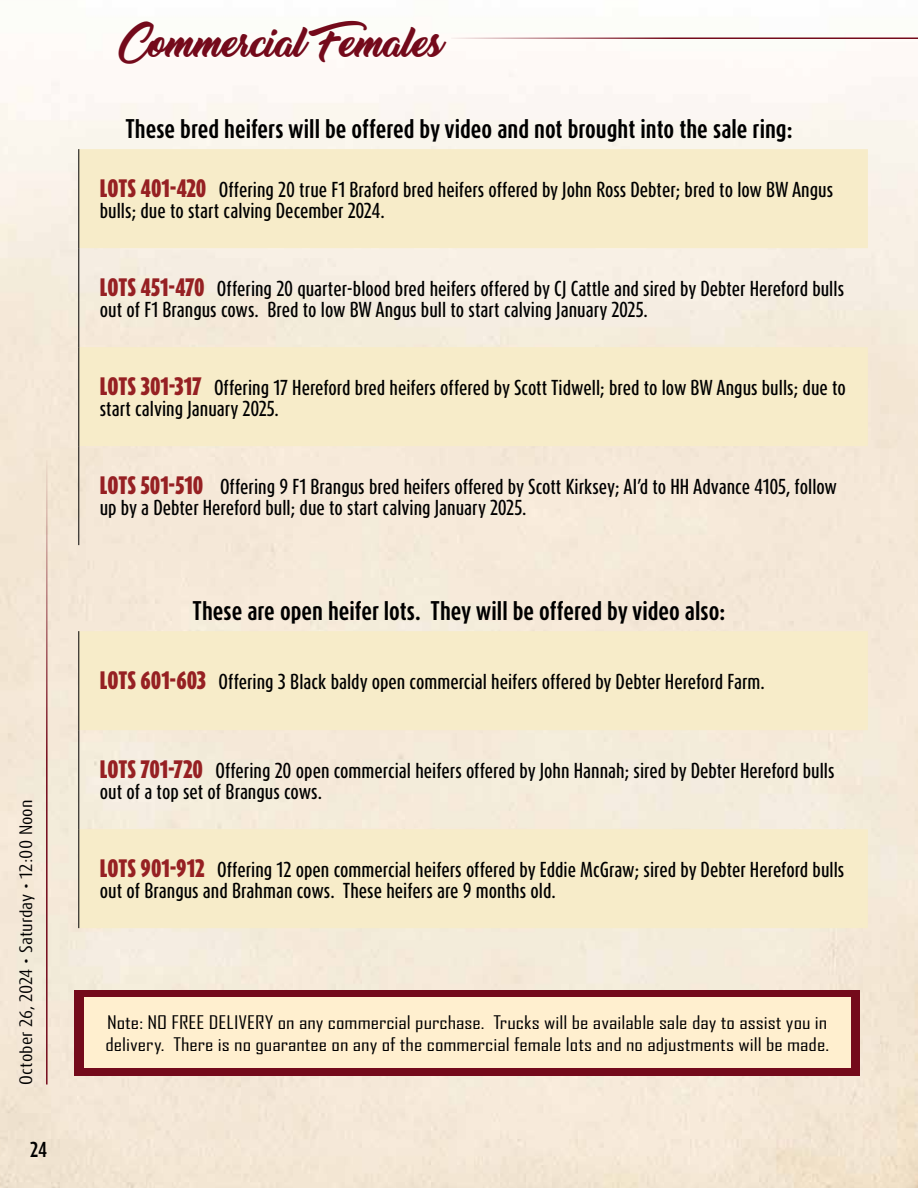
<style>
.page{position:relative;width:918px;height:1188px;background:#fff}
.page>*{position:absolute;margin:0;border:0;box-sizing:border-box;transform-origin:0 0}
.t1{font:33.45px "Thinking Of Betty";letter-spacing:-.055em;color:#740a1b}
.t2{font:700 22.5px "Dax Compact Pro";color:#000}
.t3{font:500 18px/21.6px "Dax Compact Pro";color:#000}
.t4{font:18px/22.5px "Agency FB";color:#000;scale:1.24 1}
.t5{font:700 18px "Dax Compact Pro";color:#000}
.t6{font:15px "Dax Compact Pro";color:#000;scale:1.23 1}
.s1{font-weight:900;font-size:21px;color:#962023}
</style>
<div class="page">
<img style="left:0;top:37px;width:918px;height:1151px">
<hr style="left:46px;top:460px;width:2px;height:624px;background:#740a1b">
<hr style="left:451px;top:38px;width:467px;height:1px;background:#740a1b">
<div style="left:75px;top:990px;width:785px;height:86px;background:#740a1b"></div>
<div style="left:84px;top:998px;width:767px;height:70px;background:#ffefcf"></div>
<svg style="left:80px;top:149px;width:788px;height:297px;background:#f6ecd0"></svg>
<hr style="left:79px;top:149px;width:1px;height:99px;background:#000">
<hr style="left:79px;top:248px;width:1px;height:99px;background:#000">
<hr style="left:79px;top:347px;width:1px;height:99px;background:#000">
<hr style="left:79px;top:446px;width:1px;height:99px;background:#000">
<svg style="left:80px;top:631px;width:788px;height:297px;background:#f6ebce"></svg>
<hr style="left:79px;top:631px;width:1px;height:99px;background:#000">
<hr style="left:79px;top:730px;width:1px;height:99px;background:#000">
<hr style="left:79px;top:829px;width:1px;height:99px;background:#000">
<img style="left:915px;top:739px;width:3px;height:428px">
<p class="t6" style="left:16px;top:1084px;width:233px;rotate:-90deg">October 26, 2024 • Saturday • 12:00 Noon</p>
<p class="t5" style="left:30px;top:1137px;width:19px">24</p>
<h1 class="t1" style="left:120px;top:26px;width:326px">Commercial Females</h1>
<p class="t2" style="left:125px;top:114px;width:669px">These bred heifers will be offered by video and not brought into the sale ring:</p>
<p class="t3" style="left:100px;top:178px;width:735px"><span class="s1">LOTS 401-420</span> Offering 20 true F1 Braford bred heifers offered by John Ross Debter; bred to low BW Angus bulls; due to start calving December 2024.</p>
<p class="t3" style="left:100px;top:277px;width:746px"><span class="s1">LOTS 451-470</span> Offering 20 quarter-blood bred heifers offered by CJ Cattle and sired by Debter Hereford bulls out of F1 Brangus cows. Bred to low BW Angus bull to start calving January 2025.</p>
<p class="t3" style="left:100px;top:376px;width:748px"><span class="s1">LOTS 301-317</span> Offering 17 Hereford bred heifers offered by Scott Tidwell; bred to low BW Angus bulls; due to start calving January 2025.</p>
<p class="t3" style="left:100px;top:475px;width:739px"><span class="s1">LOTS 501-510</span> Offering 9 F1 Brangus bred heifers offered by Scott Kirksey; AI’d to HH Advance 4105, follow up by a Debter Hereford bull; due to start calving January 2025.</p>
<p class="t2" style="left:193px;top:596px;width:534px">These are open heifer lots. They will be offered by video also:</p>
<p class="t3" style="left:100px;top:671px;width:667px"><span class="s1">LOTS 601-603</span> Offering 3 Black baldy open commercial heifers offered by Debter Hereford Farm.</p>
<p class="t3" style="left:100px;top:759px;width:736px"><span class="s1">LOTS 701-720</span> Offering 20 open commercial heifers offered by John Hannah; sired by Debter Hereford bulls out of a top set of Brangus cows.</p>
<p class="t3" style="left:100px;top:858px;width:746px"><span class="s1">LOTS 901-912</span> Offering 12 open commercial heifers offered by Eddie McGraw; sired by Debter Hereford bulls out of Brangus and Brahman cows. These heifers are 9 months old.</p>
<p class="t4" style="left:106px;top:1011px;width:585px">Note: NO FREE DELIVERY on any commercial purchase. Trucks will be available sale day to assist you in delivery. There is no guarantee on any of the commercial female lots and no adjustments will be made.</p>
</div>
